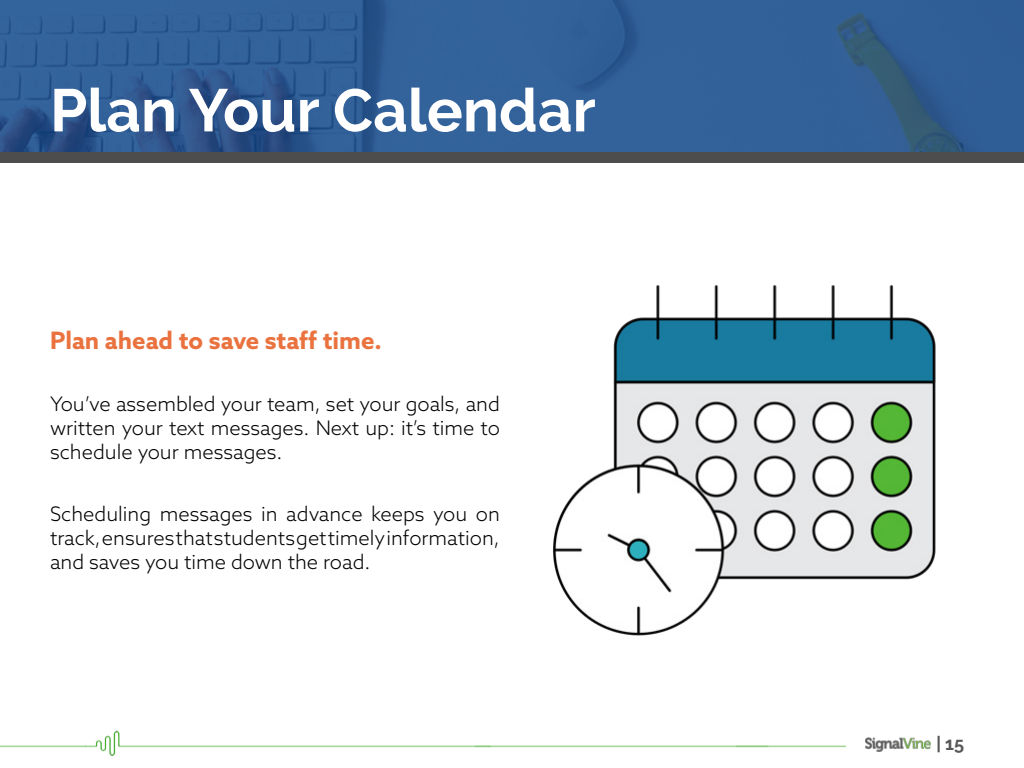
<style>
.page{position:relative;width:1024px;height:768px;background:#fff}
.page>*{position:absolute;margin:0;border:0;box-sizing:border-box;transform-origin:0 0}
.t1{font:700 60px "Raleway";color:#fff}
.t2{font:700 24px "Azo Sans";color:#ea723e}
.t3{font:300 20px/24px "Azo Sans";color:#000;text-align:justify}
.t4{font:700 18.2px "Raleway";color:#585858}
</style>
<div class="page">
<img style="left:865px;top:737px;width:66px;height:15px">
<img style="left:736px;top:745px;width:110px;height:3px">
<img style="left:0;top:730px;width:491px;height:26px">
<svg style="left:0;top:0;width:1024px;height:152px;background:#305e95"></svg>
<div style="left:0;top:152px;width:1024px;height:11px;background:#4d4d4d"></div>
<img style="left:553px;top:285px;width:383px;height:351px">
<h1 class="t1" style="left:50px;top:76px;width:547px">Plan Your Calendar</h1>
<p class="t2" style="left:50px;top:325px;width:333px">Plan ahead to save staff time.</p>
<p class="t3" style="left:50px;top:392px;width:452px">You’ve assembled your team, set your goals, and written your text messages. Next up: it’s time to schedule your messages.</p>
<p class="t3" style="left:50px;top:502px;width:451px">Scheduling messages in advance keeps you on track, ensures that students get timely information, and saves you time down the road.</p>
<p class="t4" style="left:936px;top:733px;width:29px">| 15</p>
</div>
